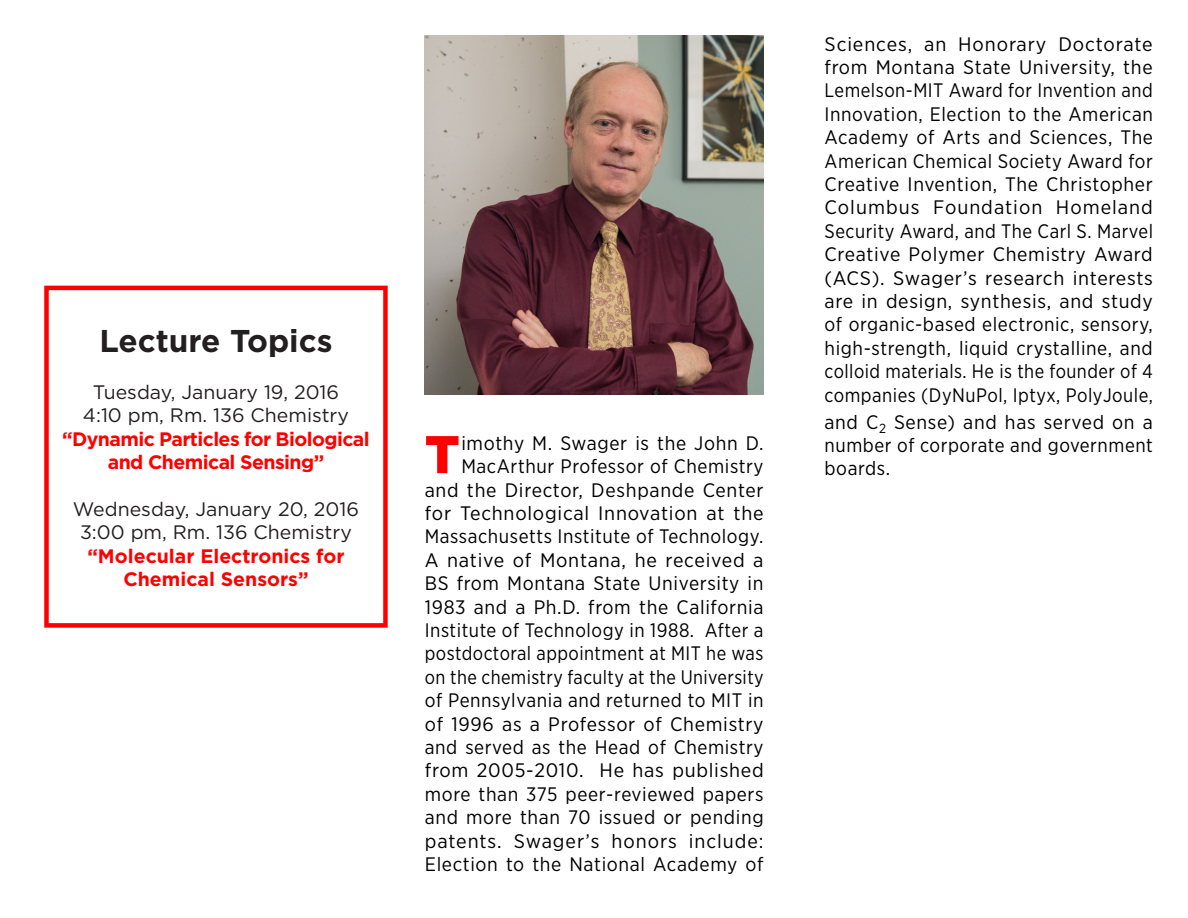
<style>
.page{position:relative;width:1188px;height:918px;background:#fff}
.page>*{position:absolute;margin:0;border:0;box-sizing:border-box;transform-origin:0 0}
.Company_name{font:900 52.95px "Gotham";color:#f00}
.Company_name-2{font:700 31.5px "Gotham";color:#231f20}
.Company_name-3{font:19.5px/23.4px "Gotham Narrow";letter-spacing:.03em;color:#000}
.Company_name-4{font:19.5px/23.4px "Gotham Narrow";letter-spacing:.03em;color:#000;text-align:justify;scale:1.05 1}
.Company_name-5{font:19.5px "Gotham";color:#231f20}
.Company_name-6{font:700 19.5px/23.4px "Gotham";letter-spacing:-.03em;color:#f00;text-align:center}
.Company_name-7{font:700 19.5px/23.4px "Gotham";color:#f00;text-align:center}
</style>
<div class="page">
<svg style="left:44px;top:285px;width:344px;height:343px"></svg>
<img style="left:425px;top:35px;width:339px;height:359px">
<p class="Company_name-2" style="left:99px;top:320px;width:235px">Lecture Topics</p>
<p class="Company_name-5" style="left:93px;top:380px;width:248px">Tuesday, January 19, 2016</p>
<p class="Company_name-5" style="left:83px;top:403px;width:268px">4:10 pm, Rm. 136 Chemistry</p>
<p class="Company_name-6" style="left:62px;top:427px;width:309px">“Dynamic Particles for Biological and Chemical Sensing”</p>
<p class="Company_name-5" style="left:73px;top:497px;width:288px">Wednesday, January 20, 2016</p>
<p class="Company_name-5" style="left:80px;top:520px;width:273px">3:00 pm, Rm. 136 Chemistry</p>
<p class="Company_name-7" style="left:87px;top:544px;width:259px">“Molecular Electronics for<br>Chemical Sensors”</p>
<p class="Company_name-3" style="left:425px;top:431px;width:340px;text-align:right">imothy M. Swager is the John D.<br>MacArthur Professor of Chemistry and the Director, Deshpande Center for Technological Innovation at the Massachusetts Institute of Technology.<br>A native of Montana, he received a BS from Montana State University in 1983 and a Ph.D. from the California Institute of Technology in 1988. After a postdoctoral appointment at MIT he was on the chemistry faculty at the University of Pennsylvania and returned to MIT in of 1996 as a Professor of Chemistry and served as the Head of Chemistry from 2005-2010. He has published more than 375 peer-reviewed papers and more than 70 issued or pending patents. Swager’s honors include:<br>Election to the National Academy of</p>
<p class="Company_name" style="left:425px;top:418px;width:36px">T</p>
<p class="Company_name-4" style="left:825px;top:32px;width:314px">Sciences, an Honorary Doctorate from Montana State University, the Lemelson-MIT Award for Invention and Innovation, Election to the American Academy of Arts and Sciences, The American Chemical Society Award for Creative Invention, The Christopher Columbus Foundation Homeland Security Award, and The Carl S. Marvel Creative Polymer Chemistry Award (ACS). Swager’s research interests are in design, synthesis, and study of organic-based electronic, sensory, high-strength, liquid crystalline, and colloid materials. He is the founder of 4 companies (DyNuPol, Iptyx, PolyJoule,</p>
<p class="Company_name-3" style="left:825px;top:410px;width:330px">and C<sub>2</sub> Sense) and has served on a number of corporate and government</p>
<p class="Company_name-3" style="left:825px;top:457px;width:67px">boards.</p>
</div>
